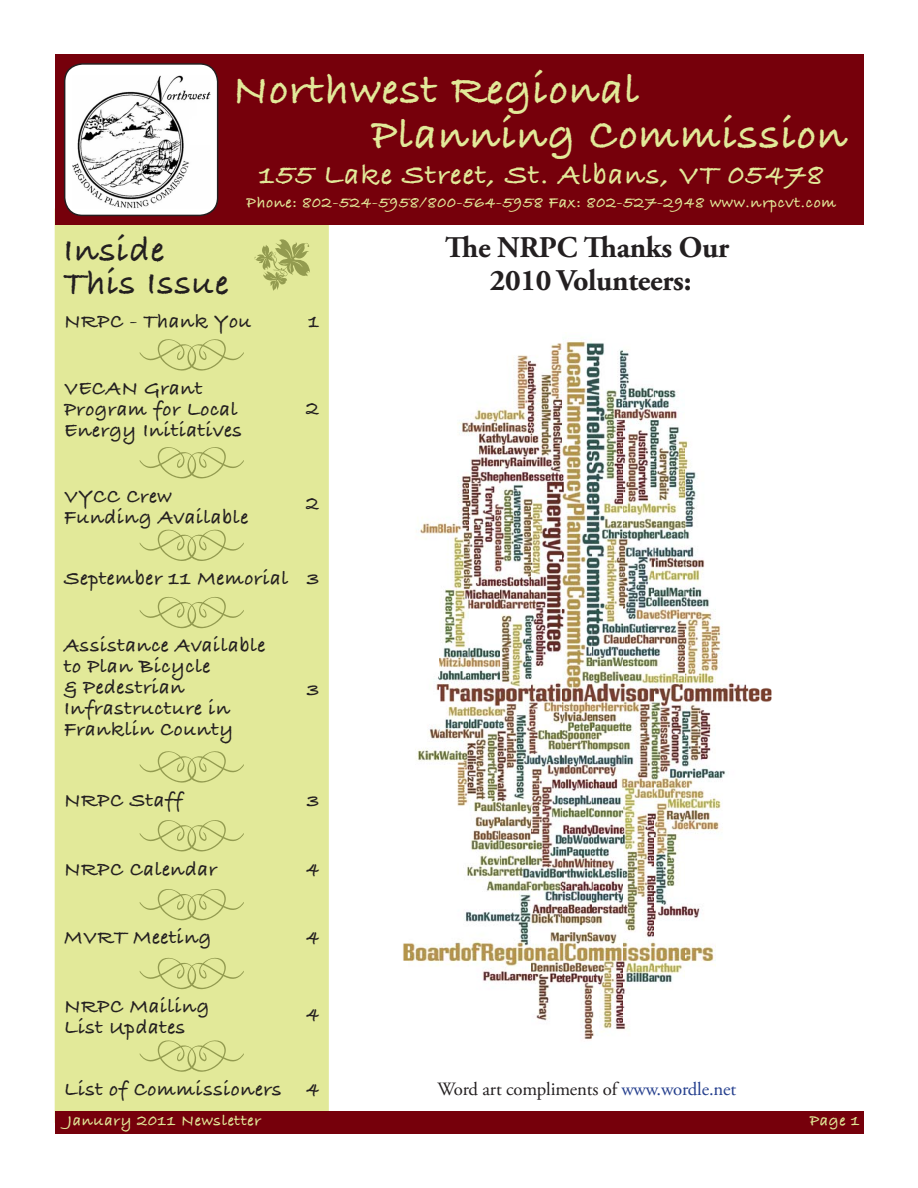
<style>
.page{position:relative;width:918px;height:1188px;background:#fff}
.page>*{position:absolute;margin:0;border:0;box-sizing:border-box;transform-origin:0 0}
.Title_Outline{font:45px "Bradley Hand ITCTT Bold";letter-spacing:.025em;color:#e2e999}
.Title_Outline-2{font:36px "Bradley Hand ITCTT Bold";letter-spacing:.025em;color:#231f20}
.Title_Outline-3{font:30px "Bradley Hand ITCTT Bold";letter-spacing:.04em;color:#e2e999}
.Body{font:700 30px "Adobe Garamond Pro";letter-spacing:-.01em;color:#231f20}
.Title_Outline-4{font:21px/21px "Bradley Hand ITCTT Bold";letter-spacing:.025em;color:#231f20}
.t1{font:18.75px "Adobe Garamond Pro";letter-spacing:-.01em;color:#231f20}
.Title_Outline-5{font:16.5px "Bradley Hand ITCTT Bold";letter-spacing:.04em;color:#e2e999}
.s1{color:#253f8e}
</style>
<div class="page">
<div style="left:55px;top:225px;width:274px;height:886px;background:#e2e999"></div>
<div style="left:55px;top:55px;width:809px;height:170px;background:#76000b"></div>
<div style="left:65px;top:64px;width:153px;height:151px;background:#fff;border-radius:18px"></div>
<div style="left:64px;top:63px;width:154px;height:153px;border:2px solid #231f20;border-radius:18px"></div>
<img style="left:73px;top:76px;width:137px;height:133px">
<svg style="left:255px;top:237px;width:55px;height:53px;background:#c4cb7d"></svg>
<svg style="left:140px;top:1040px;width:104px;height:32px;background:#d7de8f"></svg>
<svg style="left:140px;top:339px;width:104px;height:32px;background:#d7de8f"></svg>
<svg style="left:140px;top:820px;width:104px;height:32px;background:#d7de8f"></svg>
<svg style="left:140px;top:529px;width:104px;height:33px;background:#d7df8f"></svg>
<svg style="left:140px;top:751px;width:104px;height:32px;background:#d7de8f"></svg>
<svg style="left:140px;top:447px;width:104px;height:32px;background:#d7de8f"></svg>
<svg style="left:140px;top:596px;width:104px;height:33px;background:#d7df8f"></svg>
<div style="left:55px;top:1111px;width:809px;height:22px;background:#76000b"></div>
<svg style="left:140px;top:957px;width:104px;height:33px;background:#d7df8f"></svg>
<svg style="left:140px;top:888px;width:104px;height:33px;background:#d7df8f"></svg>
<img style="left:403px;top:339px;width:369px;height:701px">
<p class="Title_Outline-2" style="left:63px;top:223px;width:102px">Inside</p>
<p class="Title_Outline-2" style="left:63px;top:256px;width:167px">This Issue</p>
<p class="Title_Outline" style="left:233px;top:55px;width:408px">Northwest Regional</p>
<p class="Title_Outline" style="left:372px;top:100px;width:477px">Planning Commission</p>
<p class="Title_Outline-3" style="left:259px;top:151px;width:566px">155 Lake Street, St. Albans, VT 05478</p>
<p class="Title_Outline-5" style="left:247px;top:190px;width:591px">Phone: 802-524-5958/800-564-5958 Fax: 802-527-2948 www.nrpcvt.com</p>
<p class="Body" style="left:445px;top:230px;width:286px">The NRPC Thanks Our</p>
<p class="Body" style="left:490px;top:263px;width:203px">2010 Volunteers:</p>
<p class="Title_Outline-4" style="left:64px;top:310px;width:189px">NRPC - Thank You</p>
<p class="Title_Outline-4" style="left:308px;top:310px;width:13px">1</p>
<p class="Title_Outline-4" style="left:64px;top:376px;width:140px">VECAN Grant</p>
<p class="Title_Outline-4" style="left:64px;top:397px;width:180px">Program for Local<br>Energy Initiatives</p>
<p class="Title_Outline-4" style="left:306px;top:397px;width:15px">2</p>
<p class="Title_Outline-4" style="left:64px;top:484px;width:109px">VYCC Crew</p>
<p class="Title_Outline-4" style="left:64px;top:505px;width:186px">Funding Available</p>
<p class="Title_Outline-4" style="left:306px;top:492px;width:15px">2</p>
<p class="Title_Outline-4" style="left:64px;top:567px;width:226px">September 11 Memorial</p>
<p class="Title_Outline-4" style="left:307px;top:567px;width:14px">3</p>
<p class="Title_Outline-4" style="left:64px;top:634px;width:203px">Assistance Available to Plan Bicycle<br>&amp; Pedestrian<br>Infrastructure in<br>Franklin County</p>
<p class="Title_Outline-4" style="left:307px;top:678px;width:14px">3</p>
<p class="Title_Outline-4" style="left:64px;top:788px;width:120px">NRPC Staff</p>
<p class="Title_Outline-4" style="left:307px;top:788px;width:14px">3</p>
<p class="Title_Outline-4" style="left:64px;top:857px;width:155px">NRPC Calendar</p>
<p class="Title_Outline-4" style="left:306px;top:857px;width:15px">4</p>
<p class="Title_Outline-4" style="left:64px;top:926px;width:149px">MVRT Meeting</p>
<p class="Title_Outline-4" style="left:306px;top:926px;width:15px">4</p>
<p class="Title_Outline-4" style="left:64px;top:995px;width:147px">NRPC Mailing</p>
<p class="Title_Outline-4" style="left:64px;top:1016px;width:123px">List Updates</p>
<p class="Title_Outline-4" style="left:306px;top:1003px;width:15px">4</p>
<p class="Title_Outline-4" style="left:64px;top:1078px;width:219px">List of Commissioners</p>
<p class="Title_Outline-4" style="left:306px;top:1078px;width:15px">4</p>
<p class="t1" style="left:438px;top:1078px;width:300px">Word art compliments of <span class="s1">www.wordle.net</span></p>
<p class="Title_Outline-5" style="left:68px;top:1108px;width:195px">January 2011 Newsletter</p>
<p class="Title_Outline-5" style="left:810px;top:1108px;width:52px">Page 1</p>
</div>
